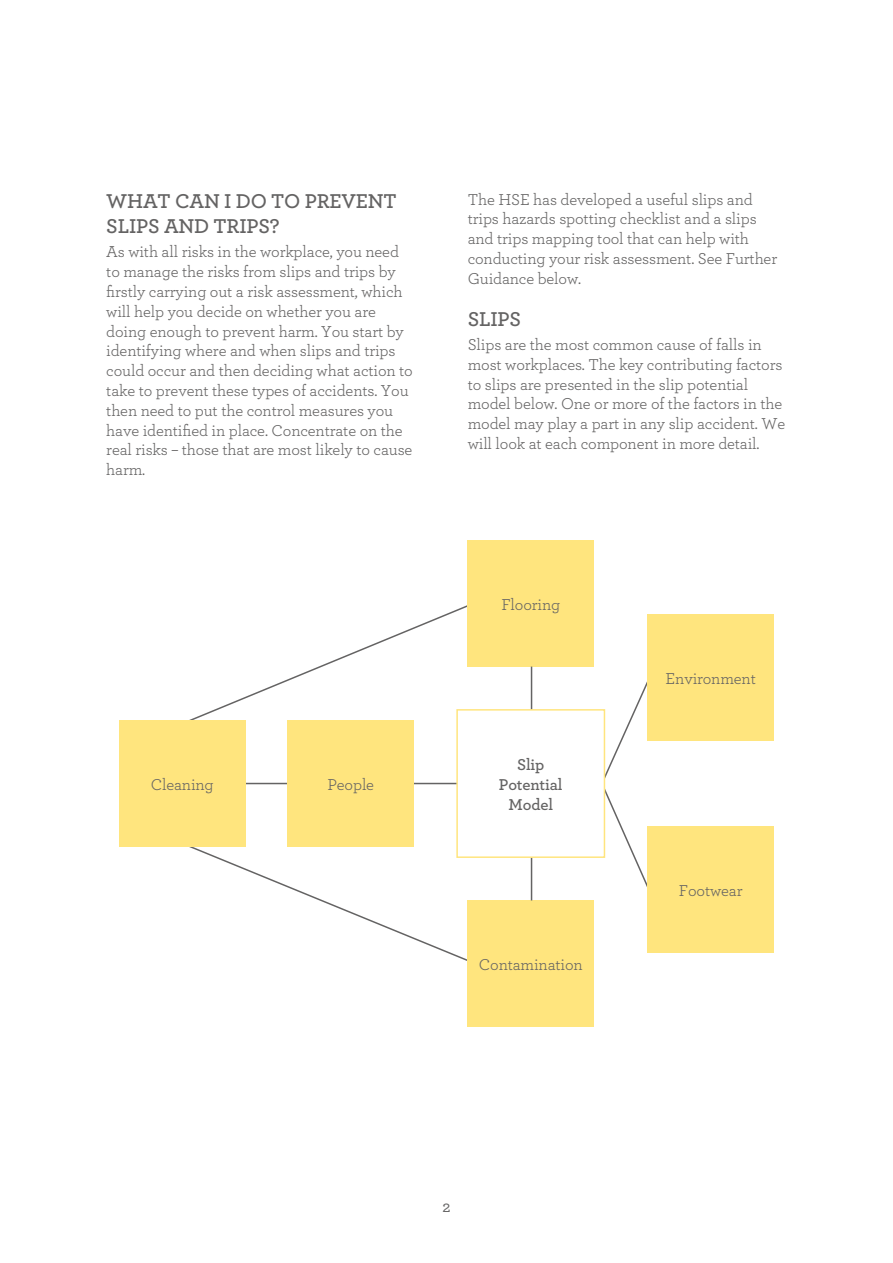
<style>
.page{position:relative;width:893px;height:1263px;background:#fff}
.page>*{position:absolute;margin:0;border:0;box-sizing:border-box;transform-origin:0 0}
.t1{font:600 21px/25.2px "Archer";letter-spacing:-.01em;color:#646363}
.t2{font:16.5px/19.8px "Archer";letter-spacing:-.01em;color:#646363}
.t3{font:600 16.5px/19.8px "Archer";letter-spacing:-.01em;color:#646363;text-align:center}
.t4{font:500 16.5px "Archer";color:#646363}
</style>
<div class="page">
<svg style="left:189px;top:602px;width:286px;height:124px"></svg>
<svg style="left:180px;top:841px;width:288px;height:124px"></svg>
<svg style="left:605px;top:676px;width:43px;height:215px"></svg>
<div style="left:648px;top:826px;width:126px;height:126px;background:#ffe57e"></div>
<div style="left:468px;top:900px;width:126px;height:126px;background:#ffe57e"></div>
<div style="left:468px;top:540px;width:126px;height:126px;background:#ffe57e"></div>
<div style="left:648px;top:614px;width:126px;height:127px;background:#ffe57e"></div>
<hr style="left:239px;top:783px;width:219px;height:1px;background:#646363">
<hr style="left:531px;top:666px;width:1px;height:234px;background:#646363">
<div style="left:456px;top:709px;width:149px;height:149px;background:#fff;border:2px solid #ffe57e"></div>
<div style="left:288px;top:720px;width:126px;height:126px;background:#ffe57e"></div>
<div style="left:119px;top:720px;width:126px;height:126px;background:#ffe57e"></div>
<p class="t1" style="left:106px;top:187px;width:292px">WHAT CAN I DO TO PREVENT<br>SLIPS AND TRIPS?</p>
<p class="t2" style="left:106px;top:241px;width:308px">As with all risks in the workplace, you need to manage the risks from slips and trips by firstly carrying out a risk assessment, which will help you decide on whether you are doing enough to prevent harm. You start by identifying where and when slips and trips could occur and then deciding what action to take to prevent these types of accidents. You then need to put the control measures you have identified in place. Concentrate on the real risks – those that are most likely to cause harm.</p>
<p class="t2" style="left:151px;top:774px;width:65px">Cleaning</p>
<p class="t2" style="left:327px;top:774px;width:48px">People</p>
<p class="t2" style="left:468px;top:188px;width:311px">The HSE has developed a useful slips and trips hazards spotting checklist and a slips and trips mapping tool that can help with conducting your risk assessment. See Further Guidance below.</p>
<p class="t1" style="left:468px;top:305px;width:55px">SLIPS</p>
<p class="t2" style="left:468px;top:334px;width:319px">Slips are the most common cause of falls in most workplaces. The key contributing factors to slips are presented in the slip potential model below. One or more of the factors in the model may play a part in any slip accident. We will look at each component in more detail.</p>
<p class="t2" style="left:501px;top:594px;width:60px">Flooring</p>
<p class="t3" style="left:499px;top:754px;width:65px">Slip<br>Potential<br>Model</p>
<p class="t2" style="left:479px;top:954px;width:105px">Contamination</p>
<p class="t2" style="left:666px;top:668px;width:92px">Environment</p>
<p class="t2" style="left:679px;top:880px;width:65px">Footwear</p>
<p class="t4" style="left:442px;top:1195px;width:10px">2</p>
</div>
